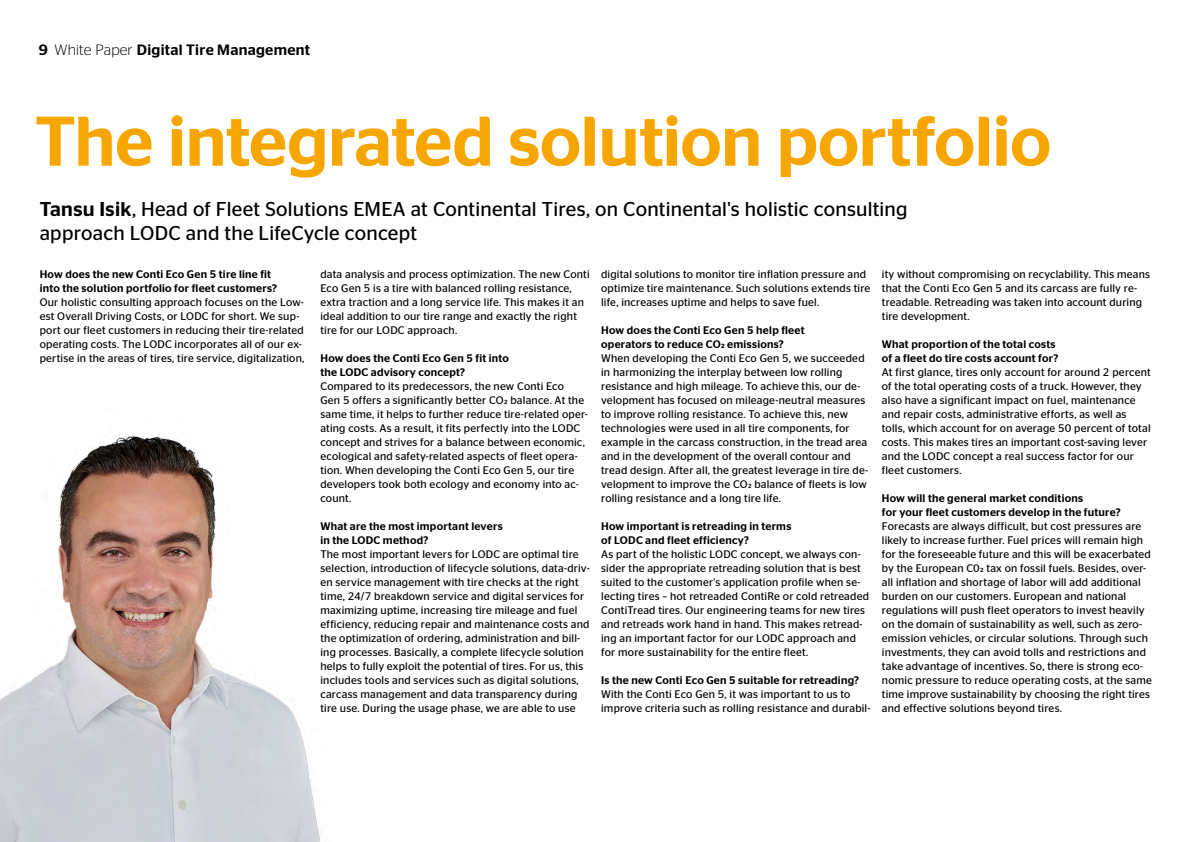
<style>
.page{position:relative;width:1191px;height:842px;background:#fff}
.page>*{position:absolute;margin:0;border:0;box-sizing:border-box;transform-origin:0 0}
.t1{font:500 70px "Continental Stag Sans";letter-spacing:-.005em;color:#f7a600}
.t2{font:20px/24px "Continental Stag Sans";letter-spacing:.01em;color:#000}
.t3{font:500 15px "Continental Stag Sans";letter-spacing:.02em;color:#000}
.t4{font:11px/14px "Continental Stag Sans";letter-spacing:.02em;color:#000}
.t5{font:500 11px/14px "Continental Stag Sans";letter-spacing:.025em;color:#000}
.s1{font-weight:300}
.s2{font-weight:500}
</style>
<div class="page">
<img style="left:0;top:436px;width:320px;height:406px">
<h3 class="t3" style="left:39px;top:41px;width:273px">9 <span class="s1">White Paper</span> Digital Tire Management</h3>
<h1 class="t1" style="left:35px;top:101px;width:1018px">The integrated solution portfolio</h1>
<h2 class="t2" style="left:40px;top:197px;width:869px"><span class="s2">Tansu Isik</span>, Head of Fleet Solutions EMEA at Continental Tires, on Continental's holistic consulting approach LODC and the LifeCycle concept</h2>
<p class="t5" style="left:40px;top:267px;width:239px">How does the new Conti Eco Gen 5 tire line fit into the solution portfolio for fleet customers?</p>
<p class="t4" style="left:40px;top:295px;width:266px">Our holistic consulting approach focuses on the Low&shy;est Overall Driving Costs, or LODC for short. We sup&shy;port our fleet customers in reducing their tire-related operating costs. The LODC incorporates all of our ex&shy;pertise in the areas of tires, tire service, digitalization,</p>
<p class="t4" style="left:320px;top:267px;width:271px">data analysis and process optimization. The new Conti Eco Gen 5 is a tire with balanced rolling resistance, extra traction and a long service life. This makes it an ideal addition to our tire range and exactly the right tire for our LODC approach.</p>
<p class="t5" style="left:320px;top:351px;width:190px">How does the Conti Eco Gen 5 fit into the LODC advisory concept?</p>
<p class="t4" style="left:320px;top:379px;width:269px">Compared to its predecessors, the new Conti Eco<br>Gen 5 offers a significantly better CO2 balance. At the same time, it helps to further reduce tire-related oper&shy;ating costs. As a result, it fits perfectly into the LODC concept and strives for a balance between economic, ecological and safety-related aspects of fleet opera&shy;tion. When developing the Conti Eco Gen 5, our tire developers took both ecology and economy into ac&shy;count.</p>
<p class="t5" style="left:320px;top:519px;width:184px">What are the most important levers in the LODC method?</p>
<p class="t4" style="left:320px;top:547px;width:271px">The most important levers for LODC are optimal tire selection, introduction of lifecycle solutions, data-driv&shy;en service management with tire checks at the right time, 24/7 breakdown service and digital services for maximizing uptime, increasing tire mileage and fuel efficiency, reducing repair and maintenance costs and the optimization of ordering, administration and bill&shy;ing processes. Basically, a complete lifecycle solution helps to fully exploit the potential of tires. For us, this includes tools and services such as digital solutions, carcass management and data transparency during tire use. During the usage phase, we are able to use</p>
<p class="t4" style="left:601px;top:267px;width:271px">digital solutions to monitor tire inflation pressure and optimize tire maintenance. Such solutions extends tire life, increases uptime and helps to save fuel.</p>
<p class="t5" style="left:601px;top:323px;width:205px">How does the Conti Eco Gen 5 help fleet operators to reduce CO2 emissions?</p>
<p class="t4" style="left:601px;top:351px;width:268px">When developing the Conti Eco Gen 5, we succeeded in harmonizing the interplay between low rolling resistance and high mileage. To achieve this, our de&shy;velopment has focused on mileage-neutral measures to improve rolling resistance. To achieve this, new technologies were used in all tire components, for example in the carcass construction, in the tread area and in the development of the overall contour and tread design. After all, the greatest leverage in tire de&shy;velopment to improve the CO2 balance of fleets is low rolling resistance and a long tire life.</p>
<p class="t5" style="left:601px;top:519px;width:192px">How important is retreading in terms of LODC and fleet efficiency?</p>
<p class="t4" style="left:601px;top:547px;width:269px">As part of the holistic LODC concept, we always con&shy;sider the appropriate retreading solution that is best suited to the customer's application profile when se&shy;lecting tires – hot retreaded ContiRe or cold retreaded ContiTread tires. Our engineering teams for new tires and retreads work hand in hand. This makes retread&shy;ing an important factor for our LODC approach and for more sustainability for the entire fleet.</p>
<p class="t5" style="left:601px;top:673px;width:259px">Is the new Conti Eco Gen 5 suitable for retreading?</p>
<p class="t4" style="left:601px;top:687px;width:271px">With the Conti Eco Gen 5, it was important to us to improve criteria such as rolling resistance and durabil-</p>
<p class="t4" style="left:882px;top:267px;width:270px">ity without compromising on recyclability. This means that the Conti Eco Gen 5 and its carcass are fully re&shy;treadable. Retreading was taken into account during tire development.</p>
<p class="t5" style="left:882px;top:337px;width:178px">What proportion of the total costs of a fleet do tire costs account for?</p>
<p class="t4" style="left:882px;top:365px;width:270px">At first glance, tires only account for around 2 percent of the total operating costs of a truck. However, they also have a significant impact on fuel, maintenance and repair costs, administrative efforts, as well as tolls, which account for on average 50 percent of total costs. This makes tires an important cost-saving lever and the LODC concept a real success factor for our fleet customers.</p>
<p class="t5" style="left:882px;top:491px;width:240px">How will the general market conditions<br>for your fleet customers develop in the future?</p>
<p class="t4" style="left:882px;top:519px;width:272px">Forecasts are always difficult, but cost pressures are likely to increase further. Fuel prices will remain high for the foreseeable future and this will be exacerbated by the European C02 tax on fossil fuels. Besides, over&shy;all inflation and shortage of labor will add additional burden on our customers. European and national regulations will push fleet operators to invest heavily on the domain of sustainability as well, such as zero&shy;emission vehicles, or circular solutions. Through such investments, they can avoid tolls and restrictions and take advantage of incentives. So, there is strong eco&shy;nomic pressure to reduce operating costs, at the same time improve sustainability by choosing the right tires and effective solutions beyond tires.</p>
</div>
